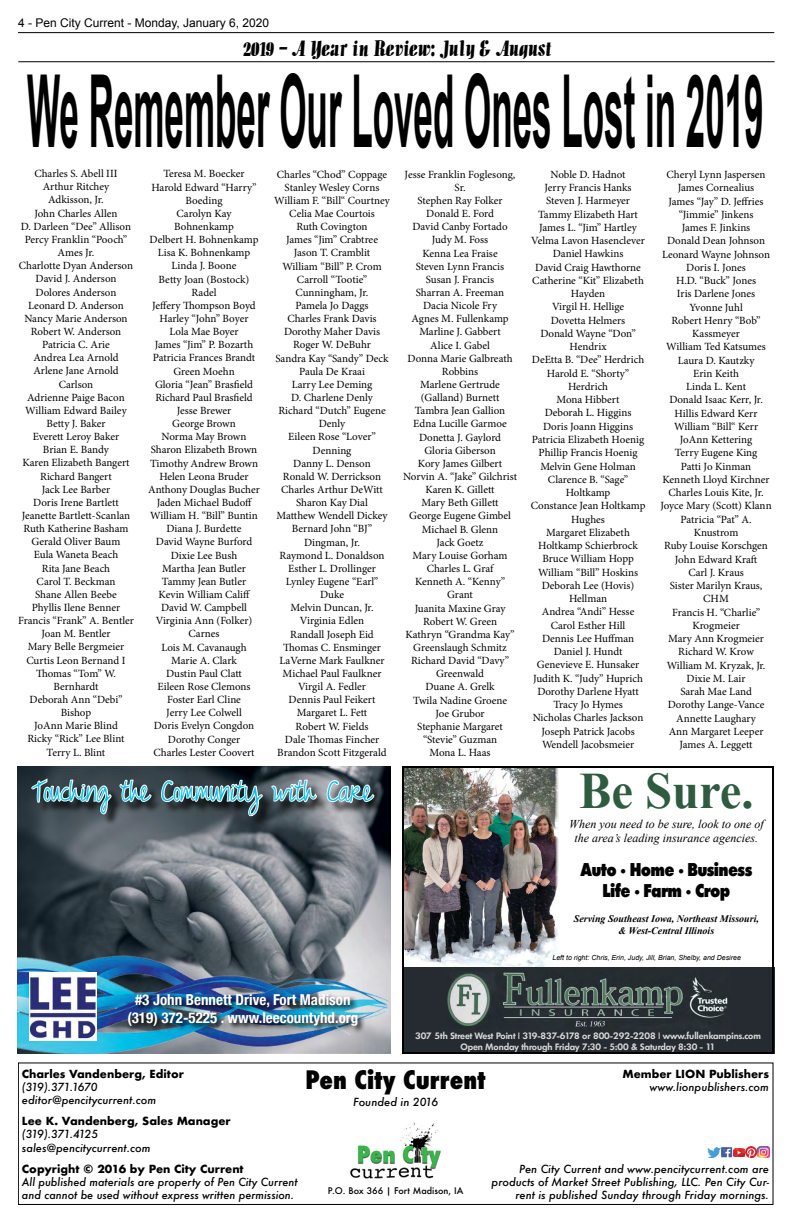
<style>
.page{position:relative;width:792px;height:1224px;background:#fff}
.page>*{position:absolute;margin:0;border:0;box-sizing:border-box;transform-origin:0 0}
.t1{font:700 100.8px "Arial";color:#000;scale:.35 1}
.t2{font:700 51.1px "Times New Roman";color:#2f5b41;scale:.95 1}
.t3{font:25px "Just Realize";color:#00bee6}
.t4{font:800 condensed 24.7px "Futura";color:#000}
.t5{font:22px "Alligator";color:#000}
.t6{font:800 18px/21.6px "Limerick Serial";color:#000;text-align:center;scale:.83 1}
.t7{font:700 condensed 15px/18px "Helvetica Neue";color:#fff;text-align:center}
.t8{font:italic 12px/14.4px "Times New Roman";color:#000;text-align:center}
.t9{font:12px "Arial";color:#000}
.t10{font:11px/13.1px "Minion Pro";color:#000;text-align:center}
.t11{font:italic 500 10.9px/13.1px "Futura";color:#000}
.t12{font:700 10.9px "Futura";color:#000}
.t13{font:italic 700 10px/12px "Times New Roman";color:#000;text-align:center}
.t14{font:700 9px/10.8px "Limerick Serial";color:#d8d8d8;text-align:center}
.t15{font:500 8.9px "Futura";color:#000}
.t16{font:italic 7px "Arial";color:#000}
</style>
<div class="page">
<hr style="left:18px;top:32px;width:756px;height:1px;background:#000">
<hr style="left:18px;top:61px;width:757px;height:1px;background:#000">
<div style="left:18px;top:1062px;width:756px;height:143px;border:1px solid #000"></div>
<img style="left:350px;top:1122px;width:91px;height:57px">
<svg style="left:708px;top:1146px;width:61px;height:12px"></svg>
<img style="left:18px;top:766px;width:372px;height:189px">
<img style="left:18px;top:955px;width:372px;height:99px">
<img style="left:29px;top:973px;width:68px;height:68px">
<div style="left:33px;top:781px;width:353px;height:47px;background:#000;opacity:.75"></div>
<svg style="left:30px;top:766px;width:123px;height:50px"></svg>
<svg style="left:160px;top:766px;width:105px;height:52px"></svg>
<svg style="left:271px;top:766px;width:47px;height:40px"></svg>
<svg style="left:325px;top:779px;width:51px;height:25px"></svg>
<img style="left:126px;top:992px;width:240px;height:42px">
<img style="left:405px;top:769px;width:154px;height:199px">
<div style="left:402px;top:968px;width:372px;height:86px;background:#252b30"></div>
<img style="left:447px;top:972px;width:281px;height:55px">
<div style="left:402px;top:766px;width:372px;height:288px;border:2px solid #000"></div>
<p class="t9" style="left:18px;top:15px;width:253px">4 - Pen City Current - Monday, January 6, 2020</p>
<h3 class="t5" style="left:242px;top:36px;width:310px">2019 – A Year in Review: July &amp; August</h3>
<h1 class="t1" style="left:27px;top:45px;width:2106px">We Remember Our Loved Ones Lost in 2019</h1>
<p class="t10" style="left:18px;top:167px;width:117px">Charles S. Abell III<br>Arthur Ritchey<br>Adkisson, Jr.<br>John Charles Allen<br>D. Darleen “Dee” Allison<br>Percy Franklin “Pooch”<br>Ames Jr.<br>Charlotte Dyan Anderson<br>David J. Anderson<br>Dolores Anderson<br>Leonard D. Anderson<br>Nancy Marie Anderson<br>Robert W. Anderson<br>Patricia C. Arie<br>Andrea Lea Arnold<br>Arlene Jane Arnold<br>Carlson<br>Adrienne Paige Bacon<br>William Edward Bailey<br>Betty J. Baker<br>Everett Leroy Baker<br>Brian E. Bandy<br>Karen Elizabeth Bangert<br>Richard Bangert<br>Jack Lee Barber<br>Doris Irene Bartlett<br>Jeanette Bartlett-Scanlan<br>Ruth Katherine Basham<br>Gerald Oliver Baum<br>Eula Waneta Beach<br>Rita Jane Beach<br>Carol T. Beckman<br>Shane Allen Beebe<br>Phyllis Ilene Benner<br>Francis “Frank” A. Bentler<br>Joan M. Bentler<br>Mary Belle Bergmeier<br>Curtis Leon Bernand I<br>Thomas “Tom” W.<br>Bernhardt<br>Deborah Ann “Debi”<br>Bishop<br>JoAnn Marie Blind<br>Ricky “Rick” Lee Blint<br>Terry L. Blint</p>
<p class="t10" style="left:148px;top:167px;width:113px">Teresa M. Boecker<br>Harold Edward “Harry”<br>Boeding<br>Carolyn Kay<br>Bohnenkamp<br>Delbert H. Bohnenkamp<br>Lisa K. Bohnenkamp<br>Linda J. Boone<br>Betty Joan (Bostock)<br>Radel<br>Jeffery Thompson Boyd<br>Harley “John” Boyer<br>Lola Mae Boyer<br>James “Jim” P. Bozarth<br>Patricia Frances Brandt<br>Green Moehn<br>Gloria “Jean” Brasfield<br>Richard Paul Brasfield<br>Jesse Brewer<br>George Brown<br>Norma May Brown<br>Sharon Elizabeth Brown<br>Timothy Andrew Brown<br>Helen Leona Bruder<br>Anthony Douglas Bucher<br>Jaden Michael Budoff<br>William H. “Bill” Buntin<br>Diana J. Burdette<br>David Wayne Burford<br>Dixie Lee Bush<br>Martha Jean Butler<br>Tammy Jean Butler<br>Kevin William Califf<br>David W. Campbell<br>Virginia Ann (Folker)<br>Carnes<br>Lois M. Cavanaugh<br>Marie A. Clark<br>Dustin Paul Clatt<br>Eileen Rose Clemons<br>Foster Earl Cline<br>Jerry Lee Colwell<br>Doris Evelyn Congdon<br>Dorothy Conger<br>Charles Lester Coovert</p>
<p class="t10" style="left:274px;top:168px;width:117px">Charles “Chod” Coppage<br>Stanley Wesley Corns<br>William F. ‘‘Bill“ Courtney<br>Celia Mae Courtois<br>Ruth Covington<br>James “Jim” Crabtree<br>Jason T. Cramblit<br>William “Bill” P. Crom<br>Carroll “Tootie”<br>Cunningham, Jr.<br>Pamela Jo Daggs<br>Charles Frank Davis<br>Dorothy Maher Davis<br>Roger W. DeBuhr<br>Sandra Kay “Sandy” Deck<br>Paula De Kraai<br>Larry Lee Deming<br>D. Charlene Denly<br>Richard “Dutch” Eugene<br>Denly<br>Eileen Rose “Lover”<br>Denning<br>Danny L. Denson<br>Ronald W. Derrickson<br>Charles Arthur DeWitt<br>Sharon Kay Dial<br>Matthew Wendell Dickey<br>Bernard John “BJ”<br>Dingman, Jr.<br>Raymond L. Donaldson<br>Esther L. Drollinger<br>Lynley Eugene “Earl”<br>Duke<br>Melvin Duncan, Jr.<br>Virginia Edlen<br>Randall Joseph Eid<br>Thomas C. Ensminger<br>LaVerne Mark Faulkner<br>Michael Paul Faulkner<br>Virgil A. Fedler<br>Dennis Paul Feikert<br>Margaret L. Fett<br>Robert W. Fields<br>Dale Thomas Fincher<br>Brandon Scott Fitzgerald</p>
<p class="t10" style="left:403px;top:168px;width:116px">Jesse Franklin Foglesong,<br>Sr.<br>Stephen Ray Folker<br>Donald E. Ford<br>David Canby Fortado<br>Judy M. Foss<br>Kenna Lea Fraise<br>Steven Lynn Francis<br>Susan J. Francis<br>Sharran A. Freeman<br>Dacia Nicole Fry<br>Agnes M. Fullenkamp<br>Marline J. Gabbert<br>Alice I. Gabel<br>Donna Marie Galbreath<br>Robbins<br>Marlene Gertrude (Galland) Burnett<br>Tambra Jean Gallion<br>Edna Lucille Garmoe<br>Donetta J. Gaylord<br>Gloria Giberson<br>Kory James Gilbert<br>Norvin A. “Jake” Gilchrist<br>Karen K. Gillett<br>Mary Beth Gillett<br>George Eugene Gimbel<br>Michael B. Glenn<br>Jack Goetz<br>Mary Louise Gorham<br>Charles L. Graf<br>Kenneth A. “Kenny”<br>Grant<br>Juanita Maxine Gray<br>Robert W. Green<br>Kathryn “Grandma Kay”<br>Greenslaugh Schmitz<br>Richard David “Davy”<br>Greenwald<br>Duane A. Grelk<br>Twila Nadine Groene<br>Joe Grubor<br>Stephanie Margaret “Stevie” Guzman<br>Mona L. Haas</p>
<p class="t10" style="left:531px;top:168px;width:116px">Noble D. Hadnot<br>Jerry Francis Hanks<br>Steven J. Harmeyer<br>Tammy Elizabeth Hart<br>James L. “Jim” Hartley<br>Velma Lavon Hasenclever<br>Daniel Hawkins<br>David Craig Hawthorne<br>Catherine “Kit” Elizabeth<br>Hayden<br>Virgil H. Hellige<br>Dovetta Helmers<br>Donald Wayne “Don”<br>Hendrix<br>DeEtta B. “Dee” Herdrich<br>Harold E. “Shorty”<br>Herdrich<br>Mona Hibbert<br>Deborah L. Higgins<br>Doris Joann Higgins<br>Patricia Elizabeth Hoenig<br>Phillip Francis Hoenig<br>Melvin Gene Holman<br>Clarence B. “Sage”<br>Holtkamp<br>Constance Jean Holtkamp<br>Hughes<br>Margaret Elizabeth<br>Holtkamp Schierbrock<br>Bruce William Hopp<br>William “Bill” Hoskins<br>Deborah Lee (Hovis)<br>Hellman<br>Andrea “Andi” Hesse<br>Carol Esther Hill<br>Dennis Lee Huffman<br>Daniel J. Hundt<br>Genevieve E. Hunsaker<br>Judith K. “Judy” Huprich<br>Dorothy Darlene Hyatt<br>Tracy Jo Hymes<br>Nicholas Charles Jackson<br>Joseph Patrick Jacobs<br>Wendell Jacobsmeier</p>
<p class="t10" style="left:661px;top:168px;width:113px">Cheryl Lynn Jaspersen<br>James Cornealius<br>James “Jay” D. Jeffries “Jimmie” Jinkens<br>James F. Jinkins<br>Donald Dean Johnson<br>Leonard Wayne Johnson<br>Doris I. Jones<br>H.D. “Buck” Jones<br>Iris Darlene Jones<br>Yvonne Juhl<br>Robert Henry “Bob”<br>Kassmeyer<br>William Ted Katsumes<br>Laura D. Kautzky<br>Erin Keith<br>Linda L. Kent<br>Donald Isaac Kerr, Jr.<br>Hillis Edward Kerr<br>William ‘‘Bill“ Kerr<br>JoAnn Kettering<br>Terry Eugene King<br>Patti Jo Kinman<br>Kenneth Lloyd Kirchner<br>Charles Louis Kite, Jr.<br>Joyce Mary (Scott) Klann<br>Patricia “Pat” A.<br>Knustrom<br>Ruby Louise Korschgen<br>John Edward Kraft<br>Carl J. Kraus<br>Sister Marilyn Kraus,<br>CHM<br>Francis H. “Charlie”<br>Krogmeier<br>Mary Ann Krogmeier<br>Richard W. Krow<br>William M. Kryzak, Jr.<br>Dixie M. Lair<br>Sarah Mae Land<br>Dorothy Lange-Vance<br>Annette Laughary<br>Ann Margaret Leeper<br>James A. Leggett</p>
<h3 class="t3" style="left:32px;top:778px;width:341px">Touching the Community with Care</h3>
<h2 class="t2" style="left:579px;top:755px;width:185px">Be Sure.</h2>
<p class="t8" style="left:569px;top:817px;width:196px">When you need to be sure, look to one of the area’s leading insurance agencies.</p>
<h3 class="t6" style="left:581px;top:857px;width:208px">Auto • Home • Business<br>Life • Farm • Crop</h3>
<p class="t13" style="left:574px;top:913px;width:187px">Serving Southeast Iowa, Northeast Missouri, &amp; West-Central Illinois</p>
<h3 class="t7" style="left:127px;top:990px;width:233px">#3 John Bennett Drive, Fort Madison (319) 372-5225 . www.leecountyhd.org</h3>
<p class="t16" style="left:552px;top:953px;width:190px">Left to right: Chris, Erin, Judy, Jill, Brian, Shelby, and Desiree</p>
<p class="t14" style="left:415px;top:1029px;width:347px">307 5th Street West Point | 319-837-6178 or 800-292-2208 | www.fullenkampins.com<br>Open Monday through Friday 7:30 - 5:00 &amp; Saturday 8:30 - 11</p>
<p class="t12" style="left:22px;top:1066px;width:163px">Charles Vandenberg, Editor</p>
<p class="t11" style="left:22px;top:1080px;width:136px">(319).371.1670 editor@pencitycurrent.com</p>
<p class="t12" style="left:22px;top:1113px;width:210px">Lee K. Vandenberg, Sales Manager</p>
<p class="t11" style="left:22px;top:1128px;width:130px">(319).371.4125 sales@pencitycurrent.com</p>
<p class="t12" style="left:22px;top:1161px;width:223px">Copyright © 2016 by Pen City Current</p>
<p class="t11" style="left:22px;top:1175px;width:277px">All published materials are property of Pen City Current and cannot be used without express written permission.</p>
<h3 class="t4" style="left:306px;top:1063px;width:182px">Pen City Current</h3>
<p class="t11" style="left:353px;top:1095px;width:86px">Founded in 2016</p>
<p class="t12" style="left:623px;top:1066px;width:148px">Member LION Publishers</p>
<p class="t11" style="left:649px;top:1080px;width:121px">www.lionpublishers.com</p>
<p class="t15" style="left:328px;top:1185px;width:137px">P.O. Box 366 | Fort Madison, IA</p>
<p class="t11" style="left:492px;top:1162px;width:279px;text-align:right">Pen City Current and www.pencitycurrent.com are products of Market Street Publishing, LLC. Pen City Cur&shy;rent is published Sunday through Friday mornings.</p>
</div>
